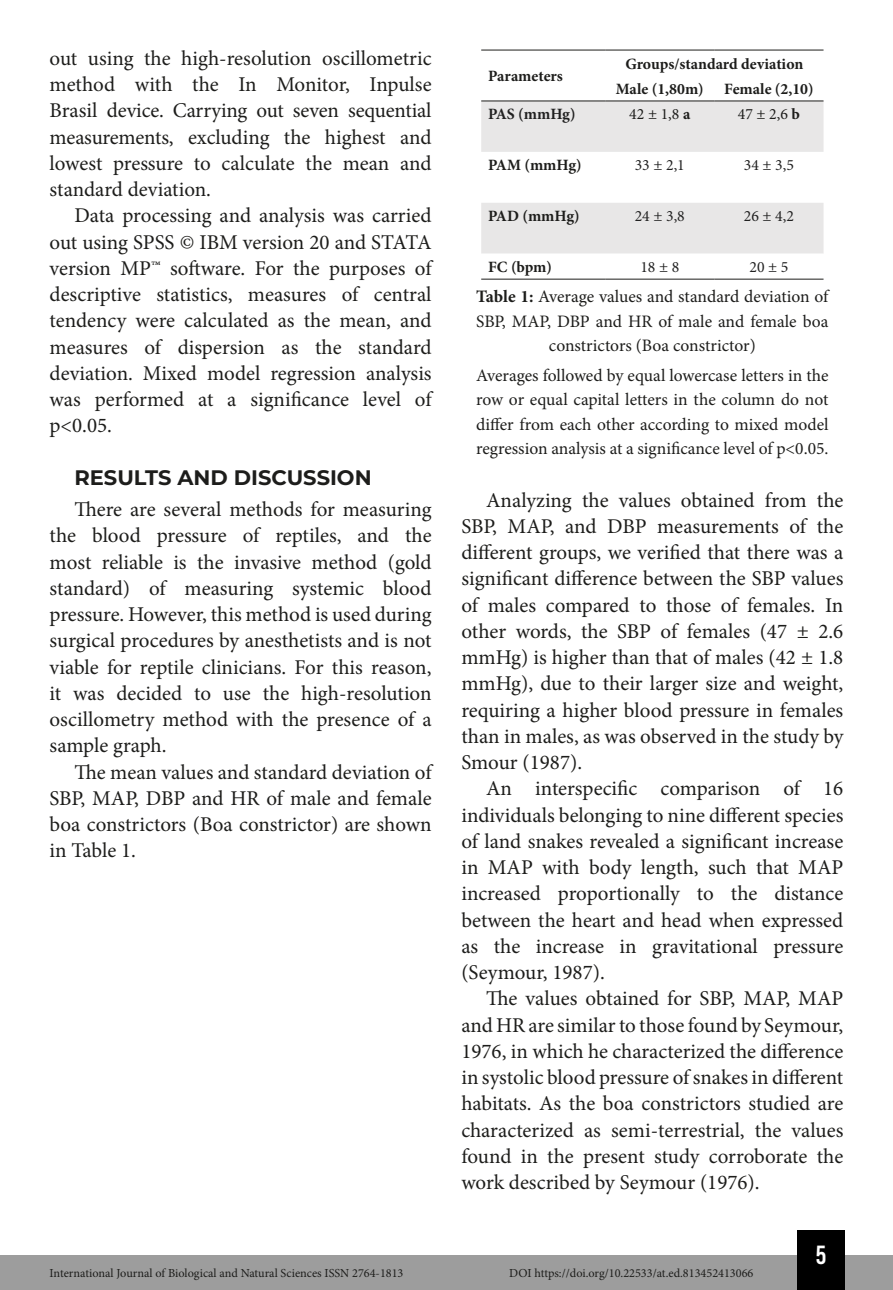
<style>
.page{position:relative;width:893px;height:1290px;background:#fff}
.page>*{position:absolute;margin:0;border:0;box-sizing:border-box;transform-origin:0 0}
.t1{font:26.25px "Bebas Kai";color:#fff}
.TXT{font:21px/26.2px "Minion Pro";color:#1d1d1b;text-align:justify}
.TÍTULO{font:700 21px "Montserrat";color:#1d1d1b}
.Info_Imagem{font:17.5px/24.5px "Minion Pro";color:#1d1d1b;text-align:center}
.Tabela{font:700 15.75px "Minion Pro";color:#1d1d1b}
.Tabela-2{font:15.75px "Minion Pro";color:#212121}
.Tabela-3{font:15.75px "Minion Pro";color:#1d1d1b}
.Tabela-4{font:700 15.75px "Minion Pro";letter-spacing:-.015em;color:#212121}
.t2{font:12.25px "Minion Pro";color:#1d1d1b}
.s1{font-weight:700}
</style>
<div class="page">
<div style="left:0;top:1255px;width:893px;height:35px;background:#9d9d9d"></div>
<div style="left:797px;top:1230px;width:48px;height:60px;background:#000"></div>
<svg style="left:481px;top:102px;width:342px;height:152px;fill:#e8e7e7"></svg>
<svg style="left:481px;top:278px;width:342px;height:1px"></svg>
<hr style="left:481px;top:279px;width:124px;height:1px;background:#1d1d1b">
<hr style="left:605px;top:279px;width:109px;height:1px;background:#1d1d1b">
<hr style="left:714px;top:279px;width:109px;height:1px;background:#1d1d1b">
<hr style="left:481px;top:50px;width:124px;height:1px;background:#1d1d1b">
<hr style="left:481px;top:101px;width:124px;height:1px;background:#1d1d1b">
<hr style="left:605px;top:50px;width:109px;height:1px;background:#1d1d1b">
<hr style="left:714px;top:50px;width:109px;height:1px;background:#1d1d1b">
<hr style="left:605px;top:101px;width:109px;height:1px;background:#1d1d1b">
<hr style="left:714px;top:101px;width:109px;height:1px;background:#1d1d1b">
<p class="TXT" style="left:50px;top:45px;width:384px">out using the high-resolution oscillometric method with the In Monitor, Inpulse Brasil device. Carrying out seven sequential measurements, excluding the highest and lowest pressure to calculate the mean and standard deviation.</p>
<p class="TXT" style="left:50px;top:203px;width:383px;text-indent:25px">Data processing and analysis was carried out using SPSS © IBM version 20 and STATA version MP™ software. For the purposes of descriptive statistics, measures of central tendency were calculated as the mean, and measures of dispersion as the standard deviation. Mixed model regression analysis was performed at a significance level of p&lt;0.05.</p>
<p class="TÍTULO" style="left:74px;top:462px;width:299px">RESULTS AND DISCUSSION</p>
<p class="TXT" style="left:50px;top:496px;width:384px;text-indent:25px">There are several methods for measuring the blood pressure of reptiles, and the most reliable is the invasive method (gold standard) of measuring systemic blood pressure. However, this method is used during surgical procedures by anesthetists and is not viable for reptile clinicians. For this reason, it was decided to use the high-resolution oscillometry method with the presence of a sample graph.</p>
<p class="TXT" style="left:50px;top:759px;width:384px;text-indent:25px">The mean values and standard deviation of SBP, MAP, DBP and HR of male and female boa constrictors (Boa constrictor) are shown in Table 1.</p>
<p class="Tabela" style="left:488px;top:65px;width:76px">Parameters</p>
<p class="Tabela" style="left:625px;top:52px;width:180px">Groups/standard deviation</p>
<p class="Tabela" style="left:616px;top:78px;width:90px">Male (1,80m)</p>
<p class="Tabela" style="left:724px;top:78px;width:91px">Female (2,10)</p>
<p class="Tabela-4" style="left:488px;top:103px;width:89px">PAS (mmHg)</p>
<p class="Tabela-3" style="left:629px;top:104px;width:63px">42 ± 1,8 <span class="s1">a</span></p>
<p class="Tabela-3" style="left:738px;top:104px;width:64px">47 ± 2,6 <span class="s1">b</span></p>
<p class="Tabela" style="left:488px;top:154px;width:95px">PAM (mmHg)</p>
<p class="Tabela-2" style="left:635px;top:155px;width:52px">33 ± 2,1</p>
<p class="Tabela-2" style="left:744px;top:155px;width:52px">34 ± 3,5</p>
<p class="Tabela" style="left:488px;top:205px;width:93px">PAD (mmHg)</p>
<p class="Tabela-2" style="left:635px;top:206px;width:52px">24 ± 3,8</p>
<p class="Tabela-2" style="left:744px;top:206px;width:52px">26 ± 4,2</p>
<p class="Tabela" style="left:488px;top:256px;width:65px">FC (bpm)</p>
<p class="Tabela-2" style="left:640px;top:257px;width:40px">18 ± 8</p>
<p class="Tabela-2" style="left:749px;top:257px;width:40px">20 ± 5</p>
<p class="Info_Imagem" style="left:476px;top:284px;width:354px"><span class="s1">Table 1:</span> Average values and standard deviation of<br>SBP, MAP, DBP and HR of male and female boa constrictors (Boa constrictor)</p>
<p class="Info_Imagem" style="left:476px;top:363px;width:354px;text-align:justify">Averages followed by equal lowercase letters in the row or equal capital letters in the column do not differ from each other according to mixed model regression analysis at a significance level of p&lt;0.05.</p>
<p class="TXT" style="left:461px;top:487px;width:384px;text-indent:25px">Analyzing the values obtained from the SBP, MAP, and DBP measurements of the different groups, we verified that there was a significant difference between the SBP values of males compared to those of females. In other words, the SBP of females (47 ± 2.6 mmHg) is higher than that of males (42 ± 1.8 mmHg), due to their larger size and weight, requiring a higher blood pressure in females than in males, as was observed in the study by Smour (1987).</p>
<p class="TXT" style="left:461px;top:775px;width:384px;text-indent:25px">An interspecific comparison of 16 individuals belonging to nine different species of land snakes revealed a significant increase in MAP with body length, such that MAP increased proportionally to the distance between the heart and head when expressed as the increase in gravitational pressure (Seymour, 1987).</p>
<p class="TXT" style="left:461px;top:985px;width:383px;text-indent:25px">The values obtained for SBP, MAP, MAP and HR are similar to those found by Seymour, 1976, in which he characterized the difference in systolic blood pressure of snakes in different habitats. As the boa constrictors studied are characterized as semi-terrestrial, the values found in the present study corroborate the work described by Seymour (1976).</p>
<p class="t1" style="left:816px;top:1241px;width:12px">5</p>
<p class="t2" style="left:50px;top:1265px;width:355px">International Journal of Biological and Natural Sciences ISSN 2764-1813</p>
<p class="t2" style="left:509px;top:1265px;width:246px">DOI https://doi.org/10.22533/at.ed.813452413066</p>
</div>
